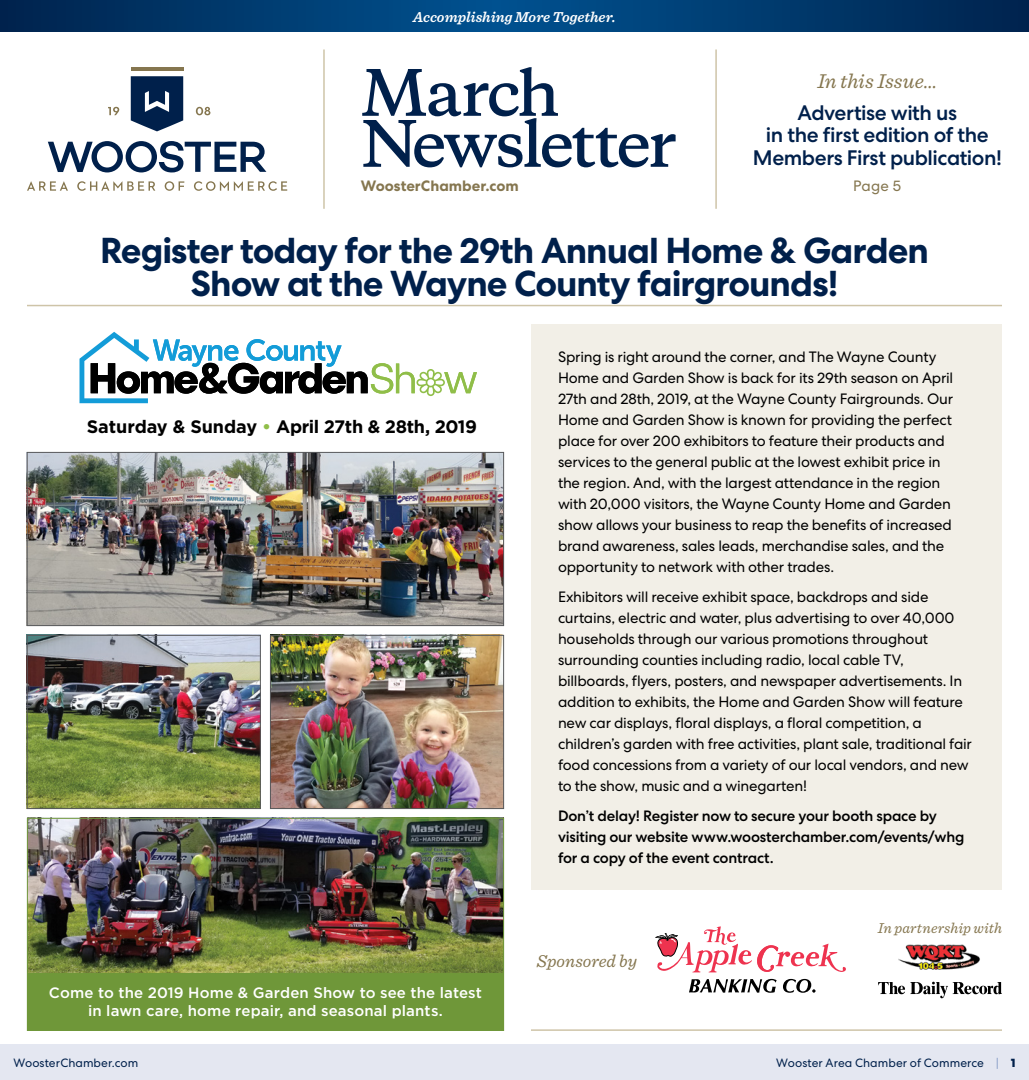
<style>
.page{position:relative;width:1029px;height:1080px;background:#fff}
.page>*{position:absolute;margin:0;border:0;box-sizing:border-box;transform-origin:0 0}
.t1{font:600 60px/51px "Copernicus";letter-spacing:-.045em;color:#00204b}
.t2{font:700 36px/33px "Centra No 2";letter-spacing:-.03em;color:#00204b;text-align:center}
.t3{font:500 21px/22.5px "Centra No 2";letter-spacing:-.02em;color:#00204b;text-align:center}
.t4{font:italic 21px "Sentinel";letter-spacing:-.005em;color:#85764f}
.t5{font:700 18px "Gotham";letter-spacing:-.015em;color:#000}
.t6{font:italic 18px "Sentinel";letter-spacing:.01em;color:#85764f}
.t7{font:15px/21px "Centra No 2";letter-spacing:-.015em;color:#000}
.t8{font:500 15px/21px "Centra No 2";letter-spacing:-.01em;color:#000}
.t9{font:500 15px/18px "Gotham";letter-spacing:.01em;color:#fff;text-align:center}
.t10{font:italic 600 15px "Sentinel";letter-spacing:-.005em;color:#fff}
.t11{font:700 15px "Centra No 2";color:#85764f}
.t12{font:italic 15px "Sentinel";letter-spacing:.005em;color:#85764f}
.t13{font:15px "Centra No 2";color:#85764f}
.t14{font:12px "Centra No 2";letter-spacing:.005em;color:#00204b}
.s1{color:#90be49}
.s2{color:#8ea2ca}
.s3{font-weight:800}
</style>
<div class="page">
<svg style="left:0;top:0;width:1029px;height:32px;background:#003a6e"></svg>
<svg style="left:108px;top:107px;width:11px;height:8px"></svg>
<svg style="left:196px;top:107px;width:14px;height:8px"></svg>
<svg style="left:48px;top:141px;width:218px;height:31px"></svg>
<svg style="left:27px;top:181px;width:41px;height:10px"></svg>
<svg style="left:77px;top:181px;width:78px;height:10px"></svg>
<svg style="left:165px;top:181px;width:19px;height:10px"></svg>
<svg style="left:194px;top:181px;width:93px;height:10px"></svg>
<svg style="left:131px;top:76px;width:52px;height:55px"></svg>
<hr style="left:131px;top:68px;width:52px;height:3px;background:#85764f">
<hr style="left:323px;top:49px;width:2px;height:160px;background:#cec4a8">
<hr style="left:715px;top:49px;width:2px;height:160px;background:#cec4a8">
<hr style="left:27px;top:305px;width:975px;height:1px;background:#cec4a8">
<svg style="left:80px;top:332px;width:397px;height:71px"></svg>
<img style="left:272px;top:637px;width:230px;height:170px">
<div style="left:270px;top:635px;width:234px;height:174px;border:1px solid #58595b"></div>
<img style="left:29px;top:820px;width:473px;height:153px">
<div style="left:27px;top:973px;width:477px;height:58px;background:#6f9739"></div>
<div style="left:531px;top:324px;width:471px;height:566px;background:#f2efe7"></div>
<svg style="left:689px;top:979px;width:88px;height:14px"></svg>
<svg style="left:783px;top:979px;width:33px;height:14px"></svg>
<svg style="left:655px;top:926px;width:191px;height:46px"></svg>
<svg style="left:878px;top:982px;width:124px;height:16px"></svg>
<img style="left:898px;top:944px;width:82px;height:26px">
<hr style="left:531px;top:1029px;width:471px;height:2px;background:#cec4a8">
<img style="left:29px;top:454px;width:473px;height:170px">
<div style="left:27px;top:452px;width:477px;height:174px;border:1px solid #58595b"></div>
<img style="left:29px;top:637px;width:230px;height:170px">
<div style="left:27px;top:635px;width:234px;height:174px;border:1px solid #58595b"></div>
<div style="left:0;top:1044px;width:1029px;height:36px;background:#e4e7f1"></div>
<p class="t10" style="left:413px;top:5px;width:204px">Accomplishing More Together.</p>
<p class="t1" style="left:361px;top:68px;width:317px">March<br>Newsletter</p>
<p class="t11" style="left:361px;top:177px;width:160px">WoosterChamber.com</p>
<p class="t4" style="left:817px;top:65px;width:122px">In this Issue...</p>
<p class="t3" style="left:753px;top:101px;width:251px">Advertise with us<br>in the first edition of the<br>Members First publication!</p>
<p class="t13" style="left:853px;top:177px;width:50px">Page 5</p>
<p class="t2" style="left:100px;top:234px;width:830px">Register today for the 29th Annual Home &amp; Garden<br>Show at the Wayne County fairgrounds!</p>
<p class="t5" style="left:87px;top:414px;width:392px">Saturday &amp; Sunday <span class="s1">•</span> April 27th &amp; 28th, 2019</p>
<p class="t9" style="left:49px;top:984px;width:435px">Come to the 2019 Home &amp; Garden Show to see the latest in lawn care, home repair, and seasonal plants.</p>
<p class="t7" style="left:558px;top:346px;width:397px">Spring is right around the corner, and The Wayne County Home and Garden Show is back for its 29th season on April 27th and 28th, 2019, at the Wayne County Fairgrounds. Our Home and Garden Show is known for providing the perfect place for over 200 exhibitors to feature their products and services to the general public at the lowest exhibit price in the region. And, with the largest attendance in the region with 20,000 visitors, the Wayne County Home and Garden show allows your business to reap the benefits of increased brand awareness, sales leads, merchandise sales, and the opportunity to network with other trades.</p>
<p class="t7" style="left:558px;top:586px;width:416px">Exhibitors will receive exhibit space, backdrops and side curtains, electric and water, plus advertising to over 40,000 households through our various promotions throughout surrounding counties including radio, local cable TV, billboards, flyers, posters, and newspaper advertisements. In addition to exhibits, the Home and Garden Show will feature new car displays, floral displays, a floral competition, a children’s garden with free activities, plant sale, traditional fair food concessions from a variety of our local vendors, and new to the show, music and a winegarten!</p>
<p class="t8" style="left:558px;top:805px;width:408px">Don’t delay! Register now to secure your booth space by visiting our website www.woosterchamber.com/events/whg for a copy of the event contract.</p>
<p class="t6" style="left:537px;top:947px;width:102px">Sponsored by</p>
<p class="t12" style="left:878px;top:917px;width:126px">In partnership with</p>
<p class="t14" style="left:14px;top:1055px;width:126px">WoosterChamber.com</p>
<p class="t14" style="left:776px;top:1055px;width:241px">Wooster Area Chamber of Commerce <span class="s2">|</span> <span class="s3">1</span></p>
</div>
